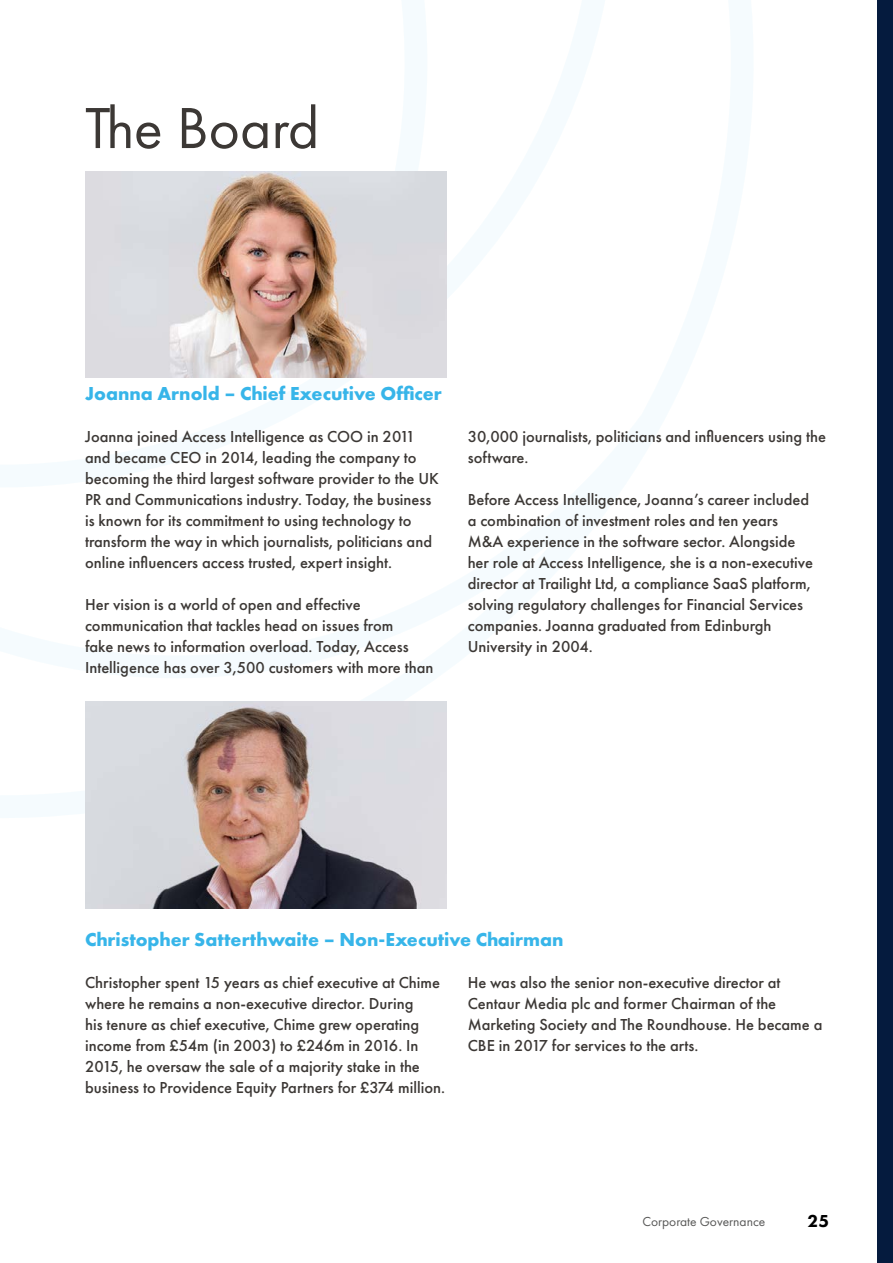
<style>
.page{position:relative;width:893px;height:1263px;background:#fff}
.page>*{position:absolute;margin:0;border:0;box-sizing:border-box;transform-origin:0 0}
.t1{font:60px "Futura PT";letter-spacing:-.005em;color:#3c3835}
.t2{font:700 19.5px "Futura PT";color:#37b5e9}
.t3{font:800 18px "Futura PT";color:#000}
.t4{font:500 16.5px/21px "Futura PT";color:#3c3835}
.t5{font:13.5px "Futura PT";color:#575756}
</style>
<div class="page">
<div style="left:877px;top:0;width:16px;height:1263px;background:#051b3e"></div>
<img style="left:85px;top:171px;width:362px;height:206px">
<img style="left:86px;top:702px;width:361px;height:206px">
<h1 class="t1" style="left:85px;top:92px;width:236px">The Board</h1>
<p class="t2" style="left:85px;top:381px;width:358px">Joanna Arnold – Chief Executive Officer</p>
<p class="t4" style="left:85px;top:426px;width:355px">Joanna joined Access Intelligence as COO in 2011 and became CEO in 2014, leading the company to becoming the third largest software provider to the UK PR and Communications industry. Today, the business is known for its commitment to using technology to transform the way in which journalists, politicians and online influencers access trusted, expert insight.</p>
<p class="t4" style="left:85px;top:594px;width:350px">Her vision is a world of open and effective communication that tackles head on issues from<br>fake news to information overload. Today, Access Intelligence has over 3,500 customers with more than</p>
<p class="t4" style="left:468px;top:426px;width:360px">30,000 journalists, politicians and influencers using the software.</p>
<p class="t4" style="left:468px;top:489px;width:347px">Before Access Intelligence, Joanna’s career included a combination of investment roles and ten years M&amp;A experience in the software sector. Alongside her role at Access Intelligence, she is a non-executive director at Trailight Ltd, a compliance SaaS platform, solving regulatory challenges for Financial Services companies. Joanna graduated from Edinburgh University in 2004.</p>
<p class="t2" style="left:85px;top:927px;width:480px">Christopher Satterthwaite – Non-Executive Chairman</p>
<p class="t4" style="left:85px;top:972px;width:362px">Christopher spent 15 years as chief executive at Chime where he remains a non-executive director. During<br>his tenure as chief executive, Chime grew operating income from £54m (in 2003) to £246m in 2016. In 2015, he oversaw the sale of a majority stake in the business to Providence Equity Partners for £374 million.</p>
<p class="t4" style="left:468px;top:972px;width:356px">He was also the senior non-executive director at Centaur Media plc and former Chairman of the Marketing Society and The Roundhouse. He became a CBE in 2017 for services to the arts.</p>
<p class="t5" style="left:642px;top:1213px;width:125px">Corporate Governance</p>
<p class="t3" style="left:808px;top:1210px;width:23px">25</p>
</div>
